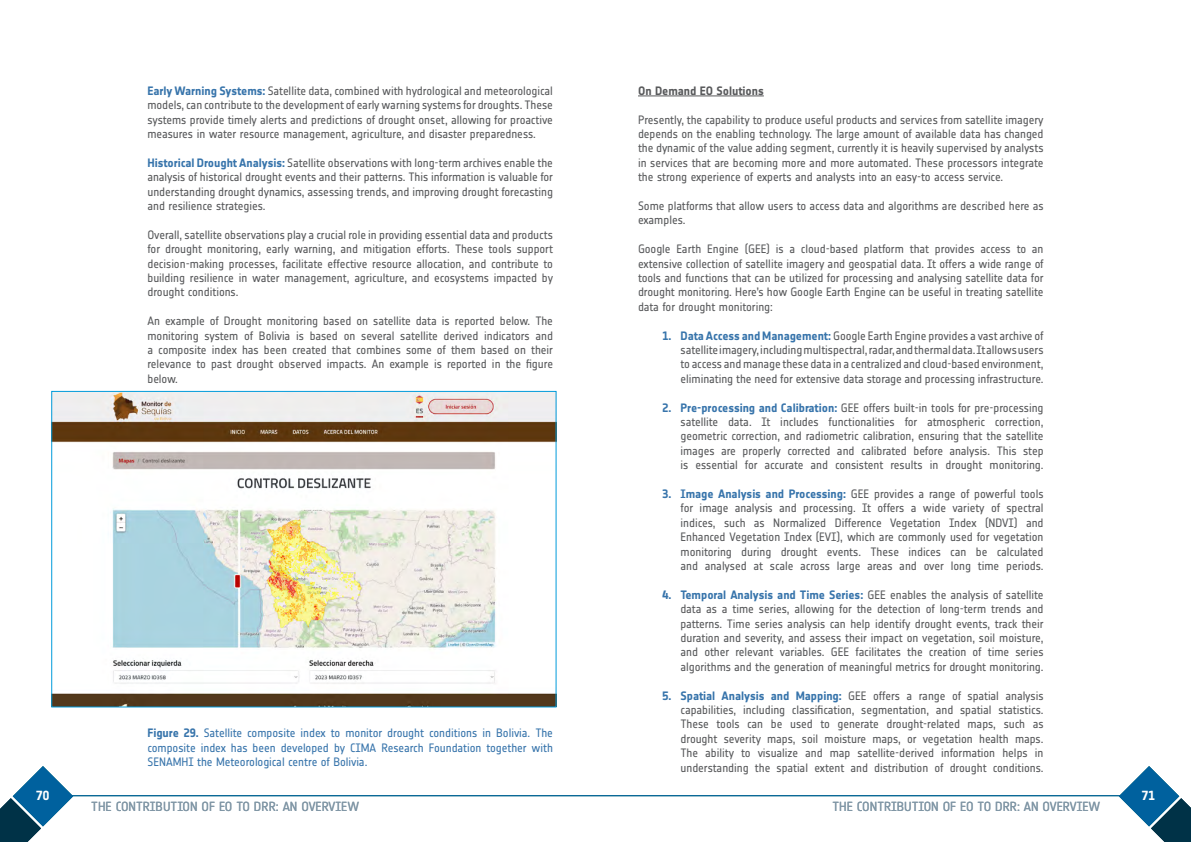
<style>
.page{position:relative;width:1191px;height:842px;background:#fff}
.page>*{position:absolute;margin:0;border:0;box-sizing:border-box;transform-origin:0 0}
.t1{font:13px "Notes Esa";color:#8197a6}
.t2{font:700 13px "Notes Esa";color:#fff}
.t3{font:12px/14.4px "Notes Esa";letter-spacing:-.005em;color:#58595b;text-align:justify}
.t4{font:12px/14.4px "Notes Esa";letter-spacing:-.005em;color:#3774ab;text-align:justify}
.t5{font:700 12px "Notes Esa";letter-spacing:-.005em;color:#58595b}
.s1{font-weight:700;color:#3774ab}
.s2{font-weight:700}
</style>
<div class="page">
<hr style="left:20px;top:795px;width:1148px;height:1px;background:#00619e">
<svg style="left:0;top:766px;width:73px;height:76px"></svg>
<svg style="left:1118px;top:766px;width:73px;height:76px"></svg>
<img style="left:53px;top:393px;width:501px;height:312px">
<div style="left:51px;top:391px;width:505px;height:316px;border:1px solid #009bdb"></div>
<hr style="left:638px;top:96px;width:126px;height:1px;background:#58595b">
<p class="t3" style="left:147px;top:83px;width:407px"><span class="s1">Early Warning Systems:</span> Satellite data, combined with hydrological and meteorological models, can contribute to the development of early warning systems for droughts. These systems provide timely alerts and predictions of drought onset, allowing for proactive measures in water resource management, agriculture, and disaster preparedness.</p>
<p class="t3" style="left:147px;top:155px;width:407px"><span class="s1">Historical Drought Analysis:</span> Satellite observations with long-term archives enable the analysis of historical drought events and their patterns. This information is valuable for understanding drought dynamics, assessing trends, and improving drought forecasting and resilience strategies.</p>
<p class="t3" style="left:147px;top:227px;width:407px">Overall, satellite observations play a crucial role in providing essential data and products for drought monitoring, early warning, and mitigation efforts. These tools support decision-making processes, facilitate effective resource allocation, and contribute to building resilience in water management, agriculture, and ecosystems impacted by drought conditions.</p>
<p class="t3" style="left:147px;top:314px;width:407px">An example of Drought monitoring based on satellite data is reported below. The monitoring system of Bolivia is based on several satellite derived indicators and a composite index has been created that combines some of them based on their relevance to past drought observed impacts. An example is reported in the figure below.</p>
<p class="t4" style="left:147px;top:726px;width:407px"><span class="s2">Figure 29.</span> Satellite composite index to monitor drought conditions in Bolivia. The composite index has been developed by CIMA Research Foundation together with SENAMHI the Meteorological centre of Bolivia.</p>
<p class="t5" style="left:638px;top:83px;width:127px">On Demand EO Solutions</p>
<p class="t3" style="left:638px;top:112px;width:407px">Presently, the capability to produce useful products and services from satellite imagery depends on the enabling technology. The large amount of available data has changed the dynamic of the value adding segment, currently it is heavily supervised by analysts in services that are becoming more and more automated. These processors integrate the strong experience of experts and analysts into an easy-to access service.</p>
<p class="t3" style="left:638px;top:199px;width:407px">Some platforms that allow users to access data and algorithms are described here as examples.</p>
<p class="t3" style="left:638px;top:242px;width:407px">Google Earth Engine (GEE) is a cloud-based platform that provides access to an extensive collection of satellite imagery and geospatial data. It offers a wide range of tools and functions that can be utilized for processing and analysing satellite data for drought monitoring. Here’s how Google Earth Engine can be useful in treating satellite data for drought monitoring:</p>
<p class="t3" style="left:680px;top:328px;width:365px;text-indent:-18px"><span class="s1">1. Data Access and Management:</span> Google Earth Engine provides a vast archive of satellite imagery, including multispectral, radar, and thermal data. It allows users to access and manage these data in a centralized and cloud-based environment, eliminating the need for extensive data storage and processing infrastructure.</p>
<p class="t3" style="left:680px;top:400px;width:364px;text-indent:-18px"><span class="s1">2. Pre-processing and Calibration:</span> GEE offers built-in tools for pre-processing satellite data. It includes functionalities for atmospheric correction, geometric correction, and radiometric calibration, ensuring that the satellite images are properly corrected and calibrated before analysis. This step is essential for accurate and consistent results in drought monitoring.</p>
<p class="t3" style="left:680px;top:487px;width:364px;text-indent:-18px"><span class="s1">3. Image Analysis and Processing:</span> GEE provides a range of powerful tools for image analysis and processing. It offers a wide variety of spectral indices, such as Normalized Difference Vegetation Index (NDVI) and Enhanced Vegetation Index (EVI), which are commonly used for vegetation monitoring during drought events. These indices can be calculated and analysed at scale across large areas and over long time periods.</p>
<p class="t3" style="left:680px;top:587px;width:364px;text-indent:-18px"><span class="s1">4. Temporal Analysis and Time Series:</span> GEE enables the analysis of satellite data as a time series, allowing for the detection of long-term trends and patterns. Time series analysis can help identify drought events, track their duration and severity, and assess their impact on vegetation, soil moisture, and other relevant variables. GEE facilitates the creation of time series algorithms and the generation of meaningful metrics for drought monitoring.</p>
<p class="t3" style="left:680px;top:688px;width:364px;text-indent:-18px"><span class="s1">5. Spatial Analysis and Mapping:</span> GEE offers a range of spatial analysis capabilities, including classification, segmentation, and spatial statistics.<br>These tools can be used to generate drought-related maps, such as drought severity maps, soil moisture maps, or vegetation health maps.<br>The ability to visualize and map satellite-derived information helps in understanding the spatial extent and distribution of drought conditions.</p>
<p class="t2" style="left:36px;top:788px;width:14px">70</p>
<p class="t2" style="left:1142px;top:788px;width:14px">71</p>
<p class="t1" style="left:91px;top:799px;width:269px">THE CONTRIBUTION OF EO TO DRR: AN OVERVIEW</p>
<p class="t1" style="left:832px;top:799px;width:269px">THE CONTRIBUTION OF EO TO DRR: AN OVERVIEW</p>
</div>
